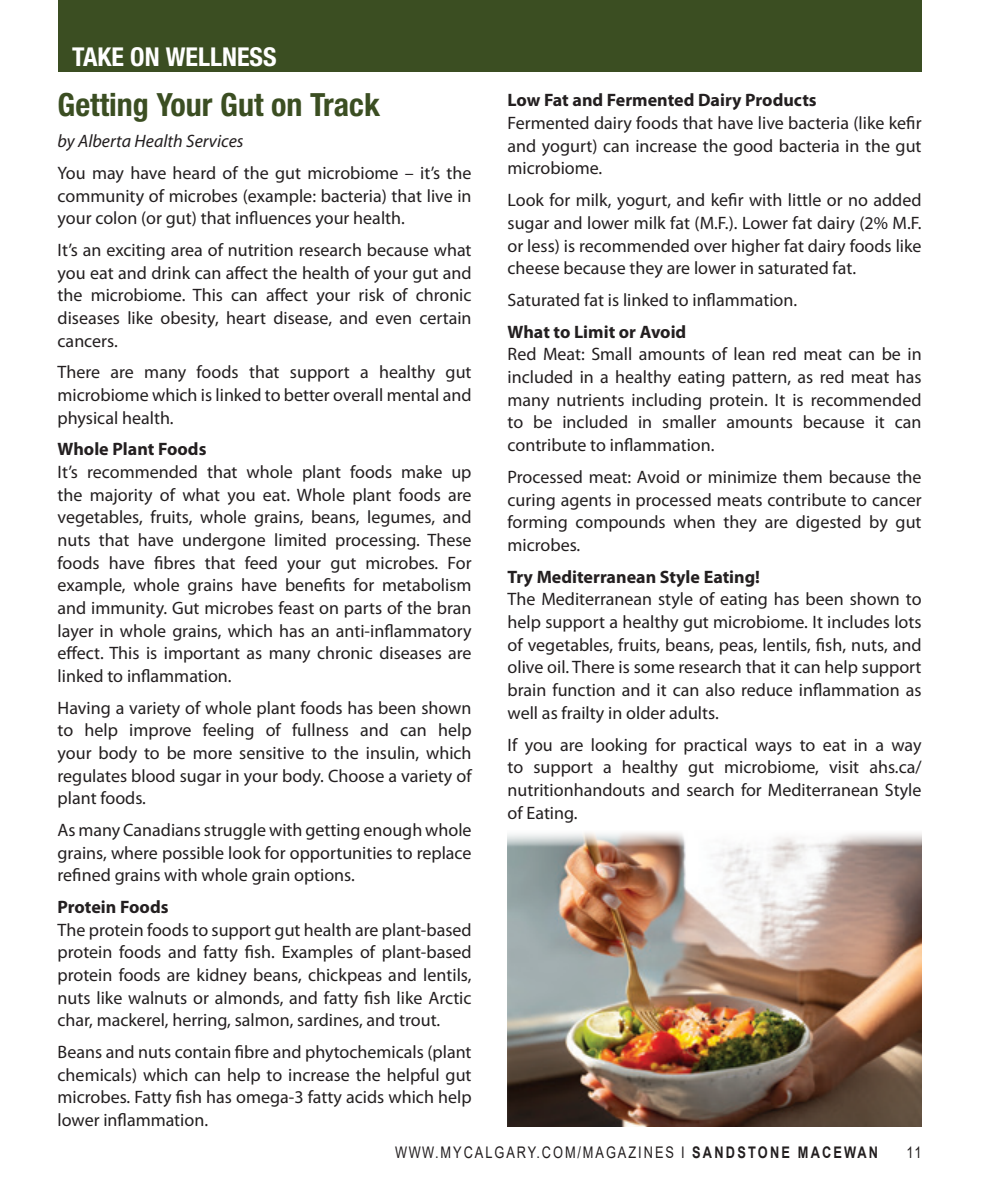
<style>
.page{position:relative;width:990px;height:1188px;background:#fff}
.page>*{position:absolute;margin:0;border:0;box-sizing:border-box;transform-origin:0 0}
.In_Around_title{font:700 condensed 32px "Helvetica Neue LT Std";color:#3b4e22}
.t1{font:700 condensed 26px "Helvetica Neue LT Std";color:#fff}
.Body_text{font:18px/22.6px "Myriad Pro";color:#231f20;text-align:justify}
.Subhead{font:700 18px "Myriad Pro";color:#231f20}
.Body_text-2{font:italic 18px "Myriad Pro";color:#231f20}
.t2{font:16px "Arial";letter-spacing:.155em;color:#231f20;scale:.8 1}
.s1{font-weight:700}
</style>
<div class="page">
<div style="left:58px;top:0;width:864px;height:72px;background:#3b4e22"></div>
<img style="left:508px;top:832px;width:414px;height:294px">
<p class="t1" style="left:72px;top:41px;width:206px">TAKE ON WELLNESS</p>
<p class="In_Around_title" style="left:58px;top:85px;width:324px">Getting Your Gut on Track</p>
<p class="Body_text-2" style="left:58px;top:130px;width:187px">by Alberta Health Services</p>
<p class="Body_text" style="left:58px;top:161px;width:416px">You may have heard of the gut microbiome – it’s the community of microbes (example: bacteria) that live in your colon (or gut) that influences your health.</p>
<p class="Body_text" style="left:58px;top:238px;width:416px">It’s an exciting area of nutrition research because what you eat and drink can affect the health of your gut and the microbiome. This can affect your risk of chronic diseases like obesity, heart disease, and even certain cancers.</p>
<p class="Body_text" style="left:58px;top:361px;width:416px">There are many foods that support a healthy gut microbiome which is linked to better overall mental and physical health.</p>
<p class="Subhead" style="left:58px;top:438px;width:150px">Whole Plant Foods</p>
<p class="Body_text" style="left:58px;top:460px;width:416px">It’s recommended that whole plant foods make up the majority of what you eat. Whole plant foods are vegetables, fruits, whole grains, beans, legumes, and nuts that have undergone limited processing. These foods have fibres that feed your gut microbes. For example, whole grains have benefits for metabolism and immunity. Gut microbes feast on parts of the bran layer in whole grains, which has an anti-inflammatory effect. This is important as many chronic diseases are linked to inflammation.</p>
<p class="Body_text" style="left:58px;top:696px;width:416px">Having a variety of whole plant foods has been shown to help improve feeling of fullness and can help your body to be more sensitive to the insulin, which regulates blood sugar in your body. Choose a variety of plant foods.</p>
<p class="Body_text" style="left:58px;top:818px;width:416px">As many Canadians struggle with getting enough whole grains, where possible look for opportunities to replace refined grains with whole grain options.</p>
<p class="Subhead" style="left:58px;top:895px;width:112px">Protein Foods</p>
<p class="Body_text" style="left:58px;top:918px;width:416px">The protein foods to support gut health are plant-based protein foods and fatty fish. Examples of plant-based protein foods are kidney beans, chickpeas and lentils, nuts like walnuts or almonds, and fatty fish like Arctic char, mackerel, herring, salmon, sardines, and trout.</p>
<p class="Body_text" style="left:58px;top:1041px;width:416px">Beans and nuts contain fibre and phytochemicals (plant chemicals) which can help to increase the helpful gut microbes. Fatty fish has omega-3 fatty acids which help lower inflammation.</p>
<p class="Subhead" style="left:508px;top:89px;width:311px">Low Fat and Fermented Dairy Products</p>
<p class="Body_text" style="left:508px;top:111px;width:415px">Fermented dairy foods that have live bacteria (like kefir and yogurt) can increase the good bacteria in the gut microbiome.</p>
<p class="Body_text" style="left:508px;top:189px;width:416px">Look for milk, yogurt, and kefir with little or no added sugar and lower milk fat (M.F.). Lower fat dairy (2% M.F. or less) is recommended over higher fat dairy foods like cheese because they are lower in saturated fat.</p>
<p class="Body_text" style="left:508px;top:288px;width:291px">Saturated fat is linked to inflammation.</p>
<p class="Subhead" style="left:508px;top:320px;width:180px">What to Limit or Avoid</p>
<p class="Body_text" style="left:508px;top:343px;width:416px">Red Meat: Small amounts of lean red meat can be in included in a healthy eating pattern, as red meat has many nutrients including protein. It is recommended to be included in smaller amounts because it can contribute to inflammation.</p>
<p class="Body_text" style="left:508px;top:465px;width:416px">Processed meat: Avoid or minimize them because the curing agents in processed meats contribute to cancer forming compounds when they are digested by gut microbes.</p>
<p class="Subhead" style="left:508px;top:565px;width:254px">Try Mediterranean Style Eating!</p>
<p class="Body_text" style="left:508px;top:588px;width:416px">The Mediterranean style of eating has been shown to help support a healthy gut microbiome. It includes lots of vegetables, fruits, beans, peas, lentils, fish, nuts, and olive oil. There is some research that it can help support brain function and it can also reduce inflammation as well as frailty in older adults.</p>
<p class="Body_text" style="left:508px;top:733px;width:416px">If you are looking for practical ways to eat in a way to support a healthy gut microbiome, visit ahs.ca/ nutritionhandouts and search for Mediterranean Style of Eating.</p>
<p class="t2" style="left:395px;top:1141px;width:605px">WWW.MYCALGARY.COM/MAGAZINES I <span class="s1">SANDSTONE MACEWAN</span></p>
<p class="t2" style="left:907px;top:1141px;width:20px">11</p>
</div>
